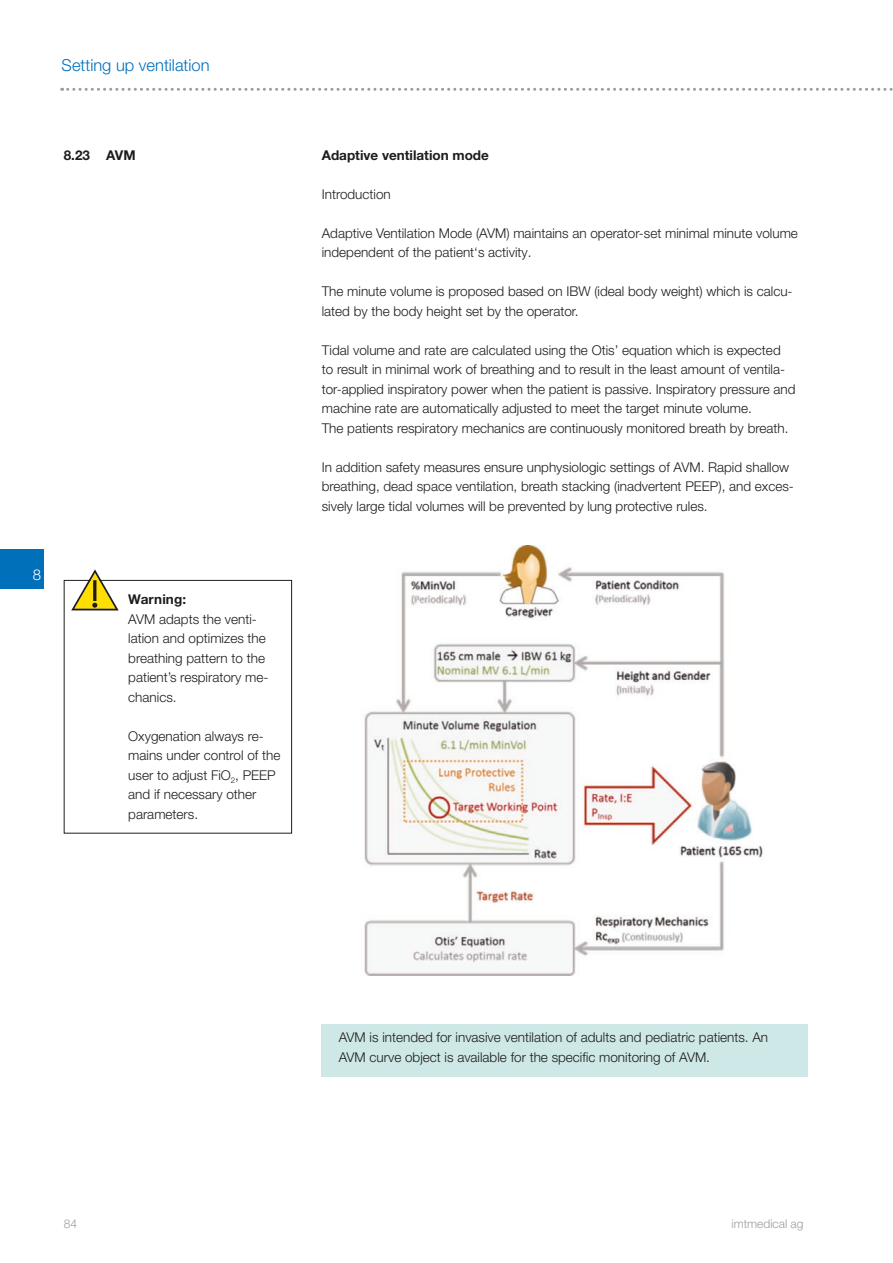
<style>
.page{position:relative;width:893px;height:1263px;background:#fff}
.page>*{position:absolute;margin:0;border:0;box-sizing:border-box;transform-origin:0 0}
.t1{font:300 16.5px "Helvetica Neue LT Pro";color:#0070ba}
.t2{font:300 15px "Helvetica Neue LT Pro";color:#fff}
.t3{font:300 13.5px/19.5px "Helvetica Neue LT Pro";color:#1d1d1b}
.t4{font:700 13.5px "Helvetica Neue LT Pro";color:#1d1d1b}
.t5{font:300 12px "Helvetica Neue LT Pro";color:#9d9d9d}
</style>
<div class="page">
<svg style="left:62px;top:88px;width:831px;height:3px"></svg>
<div style="left:0;top:550px;width:43px;height:39px;background:#0070ba"></div>
<img style="left:364px;top:546px;width:399px;height:430px">
<div style="left:322px;top:1024px;width:486px;height:52px;background:#cde8e7"></div>
<div style="left:64px;top:580px;width:228px;height:253px;border:1px solid #1d1d1b"></div>
<svg style="left:71px;top:569px;width:48px;height:41px"></svg>
<p class="t1" style="left:62px;top:55px;width:149px">Setting up ventilation</p>
<p class="t4" style="left:64px;top:146px;width:73px">8.23 AVM</p>
<p class="t2" style="left:33px;top:566px;width:10px">8</p>
<p class="t4" style="left:128px;top:591px;width:59px">Warning:</p>
<p class="t3" style="left:128px;top:609px;width:142px">AVM adapts the venti&shy;lation and optimizes the breathing pattern to the patient’s respiratory me&shy;chanics.</p>
<p class="t3" style="left:128px;top:726px;width:154px">Oxygenation always re&shy;mains under control of the user to adjust FiO<sub>2</sub>, PEEP and if necessary other parameters.</p>
<p class="t4" style="left:322px;top:146px;width:169px">Adaptive ventilation mode</p>
<p class="t3" style="left:322px;top:184px;width:71px">Introduction</p>
<p class="t3" style="left:322px;top:223px;width:478px">Adaptive Ventilation Mode (AVM) maintains an operator-set minimal minute volume independent of the patient‘s activity.</p>
<p class="t3" style="left:322px;top:281px;width:472px">The minute volume is proposed based on IBW (ideal body weight) which is calcu&shy;lated by the body height set by the operator.</p>
<p class="t3" style="left:322px;top:340px;width:475px">Tidal volume and rate are calculated using the Otis’ equation which is expected<br>to result in minimal work of breathing and to result in the least amount of ventila&shy;tor-applied inspiratory power when the patient is passive. Inspiratory pressure and machine rate are automatically adjusted to meet the target minute volume.<br>The patients respiratory mechanics are continuously monitored breath by breath.</p>
<p class="t3" style="left:322px;top:457px;width:474px">In addition safety measures ensure unphysiologic settings of AVM. Rapid shallow breathing, dead space ventilation, breath stacking (inadvertent PEEP), and exces&shy;sively large tidal volumes will be prevented by lung protective rules.</p>
<p class="t3" style="left:339px;top:1027px;width:431px">AVM is intended for invasive ventilation of adults and pediatric patients. An<br>AVM curve object is available for the specific monitoring of AVM.</p>
<p class="t5" style="left:64px;top:1217px;width:15px">84</p>
<p class="t5" style="left:731px;top:1217px;width:74px">imtmedical ag</p>
</div>
